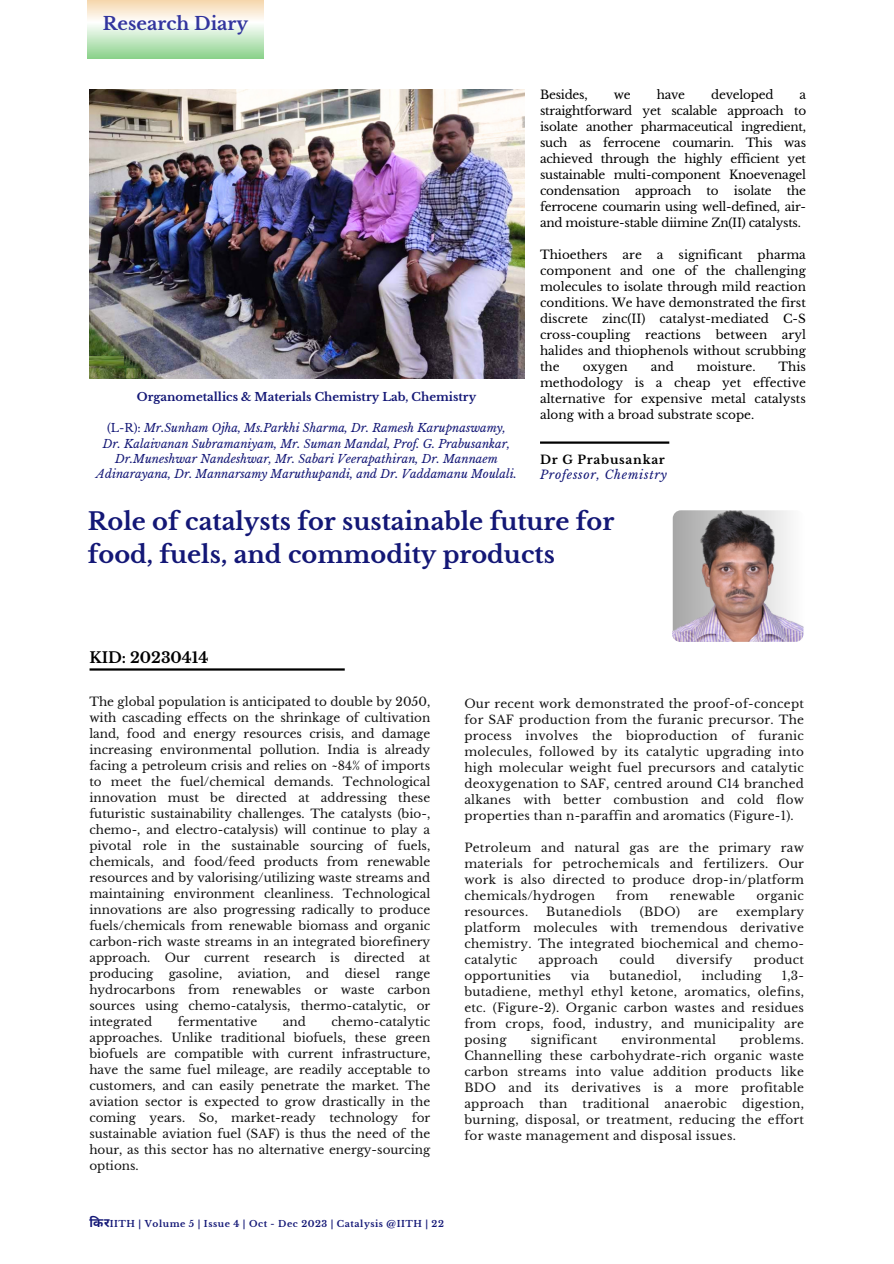
<style>
.page{position:relative;width:894px;height:1264px;background:#fff}
.page>*{position:absolute;margin:0;border:0;box-sizing:border-box;transform-origin:0 0}
.t1{font:700 24px/32.7px "Libre Baskerville";color:#131776}
.t2{font:700 18px "Libre Baskerville";color:#32359e}
.t3{font:700 15px "Libre Baskerville";color:#000}
.t4{font:700 12.45px "Noto Sans Devanagari";color:#131776}
.t5{font:12px/16px "Libre Baskerville";letter-spacing:.02em;color:#141414;text-align:justify}
.t6{font:12px/16px "Libre Baskerville";letter-spacing:-.02em;color:#000;text-align:justify}
.t7{font:italic 12px/15px "Libre Baskerville";letter-spacing:.06em;color:#131776}
.t8{font:12px "Libre Baskerville";color:#141414}
.t9{font:12px "Libre Baskerville";color:#000}
.t10{font:italic 11.55px/15.5px "Libre Baskerville";color:#131776;text-align:center}
.t11{font:700 11.55px "Libre Baskerville";color:#131776}
.t12{font:700 9px "Libre Baskerville";letter-spacing:.06em;color:#131776}
.s1{font-style:normal}
.s2{font-weight:700;font-style:normal;color:#000}
</style>
<div class="page">
<img style="left:89px;top:89px;width:435px;height:289px">
<hr style="left:540px;top:441px;width:129px;height:3px;background:#000">
<hr style="left:89px;top:668px;width:255px;height:2px;background:#000">
<svg style="left:88px;top:0;width:175px;height:59px"></svg>
<img style="left:671px;top:510px;width:132px;height:131px;border-radius:8px">
<h5 class="t2" style="left:103px;top:13px;width:147px">Research Diary</h5>
<p class="t6" style="left:540px;top:87px;width:49px">Besides,</p>
<p class="t6" style="left:613px;top:87px;width:18px">we</p>
<p class="t6" style="left:656px;top:87px;width:30px">have</p>
<p class="t6" style="left:711px;top:87px;width:64px">developed</p>
<p class="t6" style="left:540px;top:87px;width:267px;text-indent:259px">a straightforward yet scalable approach to isolate another pharmaceutical ingredient, such as ferrocene coumarin. This was achieved through the highly efficient yet sustainable multi-component Knoevenagel condensation</p>
<p class="t6" style="left:540px;top:183px;width:267px;text-indent:247px">the ferrocene coumarin using well-defined, air&shy;and moisture-stable diimine Zn(II) catalysts.</p>
<h4 class="t6" style="left:540px;top:247px;width:267px">Thioethers are a significant pharma component and one of the challenging molecules to isolate through mild reaction conditions. We have demonstrated the first discrete zinc(II) catalyst-mediated C-S cross-coupling reactions between aryl halides and thiophenols without scrubbing the</h4>
<p class="t6" style="left:635px;top:183px;width:58px">approach</p>
<p class="t6" style="left:706px;top:183px;width:14px">to</p>
<p class="t6" style="left:733px;top:183px;width:39px">isolate</p>
<h4 class="t6" style="left:540px;top:359px;width:267px;text-indent:238px">This methodology is a cheap yet effective alternative for expensive metal catalysts along with a broad substrate scope.</h4>
<h4 class="t6" style="left:582px;top:359px;width:47px">oxygen</h4>
<h4 class="t6" style="left:650px;top:359px;width:25px">and</h4>
<h4 class="t9" style="left:696px;top:359px;width:60px">moisture.</h4>
<h5 class="t11" style="left:137px;top:390px;width:340px">Organometallics &amp; Materials Chemistry Lab, Chemistry</h5>
<h5 class="t10" style="left:96px;top:420px;width:422px"><span class="s1">(L-R):</span> Mr.Sunham Ojha, Ms.Parkhi Sharma, Dr. Ramesh Karupnaswamy,<br>Dr. Kalaivanan Subramaniyam, Mr. Suman Mandal, Prof. G. Prabusankar, Dr.Muneshwar Nandeshwar, Mr. Sabari Veerapathiran, Dr. Mannaem Adinarayana, Dr. Mannarsamy Maruthupandi, and Dr. Vaddamanu Moulali.</h5>
<h5 class="t7" style="left:540px;top:452px;width:128px"><span class="s2">Dr G Prabusankar<br></span>Professor, Chemistry</h5>
<h5 class="t1" style="left:88px;top:505px;width:528px">Role of catalysts for sustainable future for food, fuels, and commodity products</h5>
<h3 class="t3" style="left:89px;top:648px;width:120px">KID: 20230414</h3>
<h1 class="t5" style="left:89px;top:694px;width:342px">The global population is anticipated to double by 2050, with cascading effects on the shrinkage of cultivation land, food and energy resources crisis, and damage increasing environmental pollution. India is already facing a petroleum crisis and relies on ~84% of imports to meet the fuel/chemical demands. Technological innovation must be directed at addressing these futuristic sustainability challenges. The catalysts (bio-, chemo-, and electro-catalysis) will continue to play a pivotal role in the sustainable sourcing of fuels, chemicals, and food/feed products from renewable resources and by valorising/utilizing waste streams and maintaining environment cleanliness. Technological innovations are also progressing radically to produce fuels/chemicals from renewable biomass and organic carbon-rich waste streams in an integrated biorefinery approach. Our current research is directed at producing</h1>
<h1 class="t8" style="left:169px;top:966px;width:55px">gasoline,</h1>
<h1 class="t8" style="left:238px;top:966px;width:54px">aviation,</h1>
<h1 class="t5" style="left:306px;top:966px;width:25px">and</h1>
<h1 class="t5" style="left:344px;top:966px;width:37px">diesel</h1>
<h1 class="t5" style="left:89px;top:966px;width:342px;text-indent:306px">range hydrocarbons from renewables or waste carbon sources using chemo-catalysis, thermo-catalytic, or integrated</h1>
<h1 class="t5" style="left:89px;top:1014px;width:342px;text-indent:242px">chemo-catalytic approaches. Unlike traditional biofuels, these green biofuels are compatible with current infrastructure, have the same fuel mileage, are readily acceptable to customers, and can easily penetrate the market. The aviation sector is expected to grow drastically in the coming years. So, market-ready technology for sustainable aviation fuel (SAF) is thus the need of the hour, as this sector has no alternative energy-sourcing options.</h1>
<h1 class="t8" style="left:178px;top:1014px;width:81px">fermentative</h1>
<h1 class="t5" style="left:283px;top:1014px;width:25px">and</h1>
<h4 class="t4" style="left:89px;top:1215px;width:22px">कि र</h4>
<h5 class="t12" style="left:110px;top:1218px;width:335px">IITH | Volume 5 | Issue 4 | Oct - Dec 2023 | Catalysis @IITH | 22</h5>
<p class="t5" style="left:464px;top:695px;width:341px">Our recent work demonstrated the proof-of-concept for SAF production from the furanic precursor. The process involves the bioproduction of furanic molecules, followed by its catalytic upgrading into high molecular weight fuel precursors and catalytic deoxygenation to SAF, centred around C14 branched alkanes with better combustion and cold flow properties than n-paraffin and aromatics (Figure-1).</p>
<h5 class="t5" style="left:464px;top:839px;width:341px">Petroleum and natural gas are the primary raw materials for petrochemicals and fertilizers. Our work is also directed to produce drop-in/platform chemicals/hydrogen</h5>
<h5 class="t5" style="left:616px;top:887px;width:34px">from</h5>
<h5 class="t5" style="left:669px;top:887px;width:67px">renewable</h5>
<h5 class="t5" style="left:756px;top:887px;width:49px">organic</h5>
<h5 class="t5" style="left:464px;top:903px;width:65px">resources.</h5>
<h5 class="t5" style="left:546px;top:903px;width:77px">Butanediols</h5>
<h5 class="t5" style="left:639px;top:903px;width:42px">(BDO)</h5>
<h5 class="t5" style="left:698px;top:903px;width:21px">are</h5>
<h5 class="t5" style="left:464px;top:903px;width:341px;text-indent:271px">exemplary platform molecules with tremendous derivative chemistry. The integrated biochemical and chemo&shy;catalytic</h5>
<h5 class="t5" style="left:538px;top:951px;width:61px">approach</h5>
<h5 class="t5" style="left:619px;top:951px;width:37px">could</h5>
<h5 class="t5" style="left:676px;top:951px;width:58px">diversify</h5>
<h5 class="t5" style="left:753px;top:951px;width:52px">product</h5>
<h5 class="t5" style="left:464px;top:967px;width:88px">opportunities</h5>
<h5 class="t5" style="left:570px;top:967px;width:20px">via</h5>
<h5 class="t5" style="left:609px;top:967px;width:73px">butanediol,</h5>
<h5 class="t5" style="left:701px;top:967px;width:62px">including</h5>
<h5 class="t5" style="left:464px;top:967px;width:341px;text-indent:317px">1,3- butadiene, methyl ethyl ketone, aromatics, olefins, etc. (Figure-2). Organic carbon wastes and residues from crops, food, industry, and municipality are posing</h5>
<h5 class="t5" style="left:464px;top:1031px;width:341px;text-indent:276px">problems.<br>Channelling these carbohydrate-rich organic waste carbon streams into value addition products like BDO and its derivatives is a more profitable approach</h5>
<h5 class="t5" style="left:530px;top:1031px;width:68px">significant</h5>
<h5 class="t5" style="left:621px;top:1031px;width:96px">environmental</h5>
<h5 class="t5" style="left:464px;top:1095px;width:341px;text-indent:277px">digestion, burning, disposal, or treatment, reducing the effort for waste management and disposal issues.</h5>
<h5 class="t5" style="left:539px;top:1095px;width:30px">than</h5>
<h5 class="t5" style="left:582px;top:1095px;width:68px">traditional</h5>
<h5 class="t5" style="left:664px;top:1095px;width:64px">anaerobic</h5>
</div>
